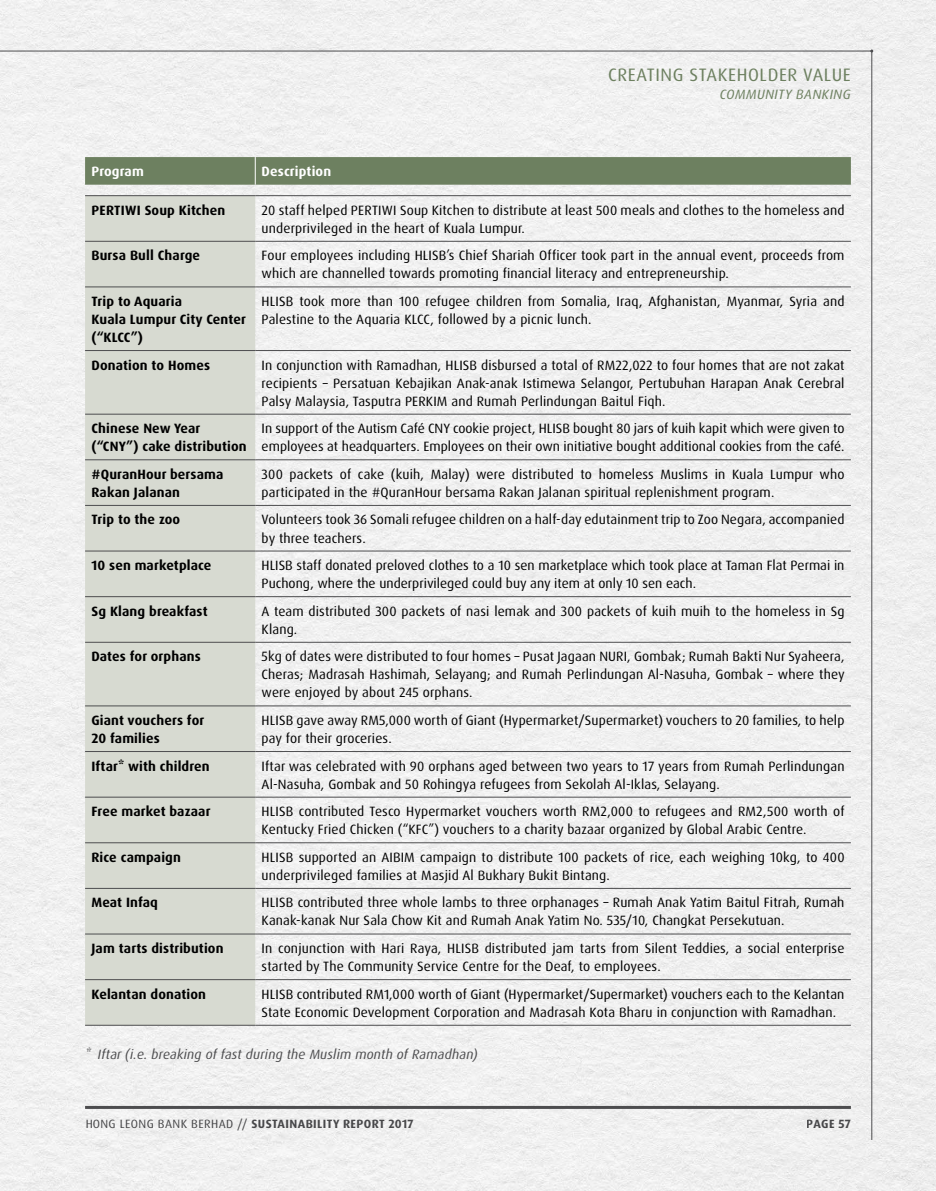
<style>
.page{position:relative;width:936px;height:1191px;background:#fff}
.page>*{position:absolute;margin:0;border:0;box-sizing:border-box;transform-origin:0 0}
.t1{font:18px "Dax OT";letter-spacing:.035em;color:#6d8060}
.t2{font:13.5px/18px "Dax OT";letter-spacing:.01em;color:#000}
.t3{font:700 13.5px/18px "Dax OT";letter-spacing:.01em;color:#000}
.t4{font:italic 13.5px "Dax OT";letter-spacing:.01em;color:#4d4d4f}
.t5{font:700 13.5px "Dax OT";letter-spacing:.01em;color:#fff}
.t6{font:italic 13.5px "Dax OT";letter-spacing:.035em;color:#6d8060}
.t7{font:700 12px "Dax OT";letter-spacing:.035em;color:#4d4d4f}
.s1{font-weight:400}
</style>
<div class="page">
<div style="left:0;top:0;width:935px;height:1191px;background:#f0f0f0"></div>
<hr style="left:871px;top:51px;width:1px;height:1089px;background:#4d4d4f">
<hr style="left:85px;top:1106px;width:765px;height:3px;background:#4d4d4f">
<div style="left:0;top:0;width:13px;height:13px;background:#f1f1f1"></div>
<div style="left:85px;top:196px;width:170px;height:829px;background:#d7dad1"></div>
<hr style="left:85px;top:195px;width:170px;height:1px;background:#4d4d4f">
<hr style="left:255px;top:195px;width:595px;height:1px;background:#4d4d4f">
<hr style="left:85px;top:241px;width:170px;height:1px;background:#4d4d4f">
<hr style="left:255px;top:241px;width:595px;height:1px;background:#4d4d4f">
<hr style="left:85px;top:286px;width:170px;height:1px;background:#4d4d4f">
<hr style="left:255px;top:286px;width:595px;height:1px;background:#4d4d4f">
<hr style="left:85px;top:350px;width:170px;height:1px;background:#4d4d4f">
<hr style="left:255px;top:350px;width:595px;height:1px;background:#4d4d4f">
<hr style="left:85px;top:414px;width:170px;height:1px;background:#4d4d4f">
<hr style="left:255px;top:414px;width:595px;height:1px;background:#4d4d4f">
<hr style="left:85px;top:459px;width:170px;height:1px;background:#4d4d4f">
<hr style="left:255px;top:459px;width:595px;height:1px;background:#4d4d4f">
<hr style="left:85px;top:505px;width:170px;height:1px;background:#4d4d4f">
<hr style="left:255px;top:505px;width:595px;height:1px;background:#4d4d4f">
<hr style="left:85px;top:550px;width:170px;height:1px;background:#4d4d4f">
<hr style="left:255px;top:550px;width:595px;height:1px;background:#4d4d4f">
<hr style="left:85px;top:596px;width:170px;height:1px;background:#4d4d4f">
<hr style="left:255px;top:596px;width:595px;height:1px;background:#4d4d4f">
<hr style="left:85px;top:642px;width:170px;height:1px;background:#4d4d4f">
<hr style="left:255px;top:642px;width:595px;height:1px;background:#4d4d4f">
<hr style="left:85px;top:705px;width:170px;height:1px;background:#4d4d4f">
<hr style="left:255px;top:705px;width:595px;height:1px;background:#4d4d4f">
<hr style="left:85px;top:751px;width:170px;height:1px;background:#4d4d4f">
<hr style="left:255px;top:751px;width:595px;height:1px;background:#4d4d4f">
<hr style="left:85px;top:796px;width:170px;height:1px;background:#4d4d4f">
<hr style="left:255px;top:796px;width:595px;height:1px;background:#4d4d4f">
<hr style="left:85px;top:842px;width:170px;height:1px;background:#4d4d4f">
<hr style="left:255px;top:842px;width:595px;height:1px;background:#4d4d4f">
<hr style="left:85px;top:888px;width:170px;height:1px;background:#4d4d4f">
<hr style="left:255px;top:888px;width:595px;height:1px;background:#4d4d4f">
<hr style="left:85px;top:933px;width:170px;height:1px;background:#4d4d4f">
<hr style="left:255px;top:933px;width:595px;height:1px;background:#4d4d4f">
<hr style="left:85px;top:979px;width:170px;height:1px;background:#4d4d4f">
<hr style="left:255px;top:979px;width:595px;height:1px;background:#4d4d4f">
<hr style="left:85px;top:1025px;width:170px;height:1px;background:#4d4d4f">
<hr style="left:255px;top:1025px;width:595px;height:1px;background:#4d4d4f">
<svg style="left:85px;top:157px;width:765px;height:28px;background:#6f8262"></svg>
<hr style="left:0;top:51px;width:871px;height:1px;background:#4d4d4f">
<h1 class="t1" style="left:608px;top:63px;width:244px">CREATING STAKEHOLDER VALUE</h1>
<p class="t6" style="left:719px;top:85px;width:132px">COMMUNITY BANKING</p>
<p class="t5" style="left:91px;top:163px;width:54px">Program</p>
<p class="t5" style="left:261px;top:163px;width:71px">Description</p>
<p class="t3" style="left:91px;top:201px;width:135px">PERTIWI Soup Kitchen</p>
<p class="t2" style="left:262px;top:201px;width:584px">20 staff helped PERTIWI Soup Kitchen to distribute at least 500 meals and clothes to the homeless and underprivileged in the heart of Kuala Lumpur.</p>
<p class="t3" style="left:91px;top:247px;width:110px">Bursa Bull Charge</p>
<p class="t2" style="left:262px;top:247px;width:584px">Four employees including HLISB’s Chief Shariah Officer took part in the annual event, proceeds from which are channelled towards promoting financial literacy and entrepreneurship.</p>
<p class="t3" style="left:91px;top:292px;width:156px">Trip to Aquaria<br>Kuala Lumpur City Center (“KLCC”)</p>
<p class="t2" style="left:262px;top:292px;width:584px">HLISB took more than 100 refugee children from Somalia, Iraq, Afghanistan, Myanmar, Syria and<br>Palestine to the Aquaria KLCC, followed by a picnic lunch.</p>
<p class="t3" style="left:91px;top:356px;width:120px">Donation to Homes</p>
<p class="t2" style="left:262px;top:356px;width:584px;text-align:justify">In conjunction with Ramadhan, HLISB disbursed a total of RM22,022 to four homes that are not zakat recipients – Persatuan Kebajikan Anak-anak Istimewa Selangor, Pertubuhan Harapan Anak Cerebral Palsy Malaysia, Tasputra PERKIM and Rumah Perlindungan Baitul Fiqh.</p>
<p class="t3" style="left:91px;top:420px;width:157px">Chinese New Year (“CNY”) cake distribution</p>
<p class="t2" style="left:262px;top:420px;width:584px">In support of the Autism Café CNY cookie project, HLISB bought 80 jars of kuih kapit which were given to employees at headquarters. Employees on their own initiative bought additional cookies from the café.</p>
<p class="t3" style="left:91px;top:465px;width:133px">#QuranHour bersama<br>Rakan Jalanan</p>
<p class="t2" style="left:262px;top:465px;width:584px">300 packets of cake (kuih, Malay) were distributed to homeless Muslims in Kuala Lumpur who participated in the #QuranHour bersama Rakan Jalanan spiritual replenishment program.</p>
<p class="t3" style="left:91px;top:511px;width:90px">Trip to the zoo</p>
<p class="t2" style="left:262px;top:511px;width:584px">Volunteers took 36 Somali refugee children on a half-day edutainment trip to Zoo Negara, accompanied by three teachers.</p>
<p class="t3" style="left:91px;top:556px;width:121px">10 sen marketplace</p>
<p class="t2" style="left:262px;top:556px;width:584px">HLISB staff donated preloved clothes to a 10 sen marketplace which took place at Taman Flat Permai in<br>Puchong, where the underprivileged could buy any item at only 10 sen each.</p>
<p class="t3" style="left:91px;top:602px;width:118px">Sg Klang breakfast</p>
<p class="t2" style="left:262px;top:602px;width:584px">A team distributed 300 packets of nasi lemak and 300 packets of kuih muih to the homeless in Sg<br>Klang.</p>
<p class="t3" style="left:91px;top:648px;width:111px">Dates for orphans</p>
<p class="t2" style="left:262px;top:648px;width:584px;text-align:justify">5kg of dates were distributed to four homes – Pusat Jagaan NURI, Gombak; Rumah Bakti Nur Syaheera, Cheras; Madrasah Hashimah, Selayang; and Rumah Perlindungan Al-Nasuha, Gombak – where they were enjoyed by about 245 orphans.</p>
<p class="t3" style="left:91px;top:711px;width:114px">Giant vouchers for<br>20 families</p>
<p class="t2" style="left:262px;top:711px;width:584px">HLISB gave away RM5,000 worth of Giant (Hypermarket/Supermarket) vouchers to 20 families, to help pay for their groceries.</p>
<p class="t3" style="left:91px;top:757px;width:120px">Iftar* with children</p>
<p class="t2" style="left:262px;top:757px;width:584px">Iftar was celebrated with 90 orphans aged between two years to 17 years from Rumah Perlindungan<br>Al-Nasuha, Gombak and 50 Rohingya refugees from Sekolah Al-Iklas, Selayang.</p>
<p class="t3" style="left:91px;top:802px;width:120px">Free market bazaar</p>
<p class="t2" style="left:262px;top:802px;width:584px">HLISB contributed Tesco Hypermarket vouchers worth RM2,000 to refugees and RM2,500 worth of<br>Kentucky Fried Chicken (“KFC”) vouchers to a charity bazaar organized by Global Arabic Centre.</p>
<p class="t3" style="left:91px;top:848px;width:91px">Rice campaign</p>
<p class="t2" style="left:262px;top:848px;width:584px">HLISB supported an AIBIM campaign to distribute 100 packets of rice, each weighing 10kg, to 400 underprivileged families at Masjid Al Bukhary Bukit Bintang.</p>
<p class="t3" style="left:91px;top:894px;width:68px">Meat Infaq</p>
<p class="t2" style="left:262px;top:894px;width:584px">HLISB contributed three whole lambs to three orphanages – Rumah Anak Yatim Baitul Fitrah, Rumah<br>Kanak-kanak Nur Sala Chow Kit and Rumah Anak Yatim No. 535/10, Changkat Persekutuan.</p>
<p class="t3" style="left:91px;top:939px;width:133px">Jam tarts distribution</p>
<p class="t2" style="left:262px;top:939px;width:584px">In conjunction with Hari Raya, HLISB distributed jam tarts from Silent Teddies, a social enterprise started by The Community Service Centre for the Deaf, to employees.</p>
<p class="t3" style="left:91px;top:985px;width:116px">Kelantan donation</p>
<p class="t2" style="left:262px;top:985px;width:584px">HLISB contributed RM1,000 worth of Giant (Hypermarket/Supermarket) vouchers each to the Kelantan<br>State Economic Development Corporation and Madrasah Kota Bharu in conjunction with Ramadhan.</p>
<p class="t4" style="left:85px;top:1045px;width:394px">* Iftar (i.e. breaking of fast during the Muslim month of Ramadhan)</p>
<p class="t7" style="left:85px;top:1116px;width:330px"><span class="s1">HONG LEONG BANK BERHAD //</span> SUSTAINABILITY REPORT 2017</p>
<p class="t7" style="left:806px;top:1116px;width:45px">PAGE 57</p>
</div>
